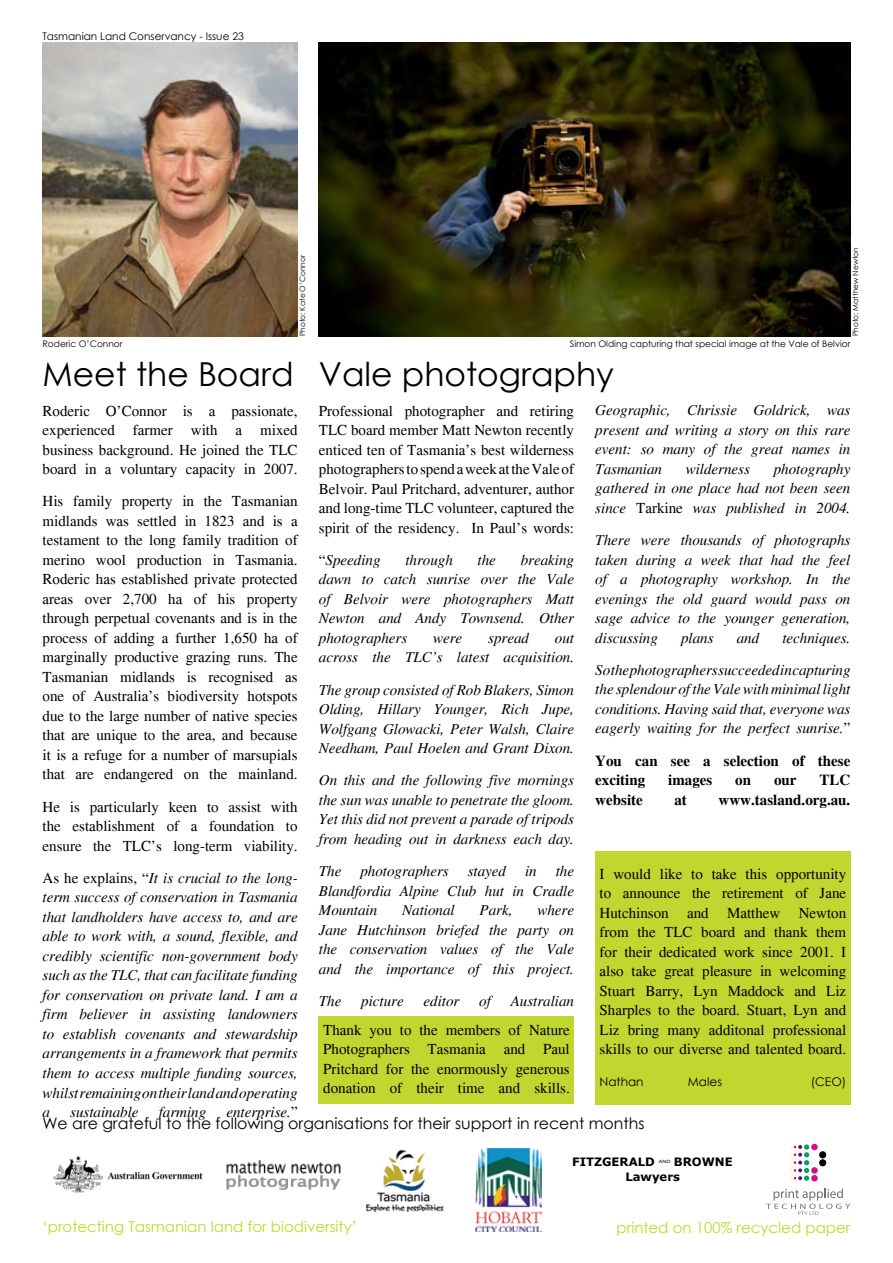
<style>
.page{position:relative;width:893px;height:1263px;background:#fff}
.page>*{position:absolute;margin:0;border:0;box-sizing:border-box;transform-origin:0 0}
.t1{font:33px "Century Gothic";color:#000}
.t2{font:15.75px "Century Gothic";color:#000}
.t3{font:italic 15px/19.5px "Times";color:#000;text-align:justify}
.t4{font:15px/19.5px "Times";color:#000;text-align:justify}
.t5{font:700 15px/19.5px "Times";color:#000}
.t6{font:15px "Century Gothic";color:#c1d72f}
.t7{font:12px "Century Gothic";color:#000}
.t8{font:700 11.7px/15.3px "Verdana";color:#000}
.t9{font:10.5px "Century Gothic";color:#000}
.t10{font:9px "Century Gothic";color:#000}
.t11{font:7.5px "Century Gothic";color:#000}
.t12{font:4.35px "Verdana";color:#000;scale:1.2 1}
.s1{font-style:normal}
</style>
<div class="page">
<div style="left:595px;top:851px;width:255px;height:253px;background:#c1d72f"></div>
<img style="left:475px;top:1148px;width:67px;height:83px">
<img style="left:53px;top:1156px;width:150px;height:37px">
<div style="left:811px;top:1144px;width:7px;height:6px;background:#d60c8c;border-radius:50%"></div>
<div style="left:819px;top:1151px;width:7px;height:7px;background:#000;border-radius:50%"></div>
<div style="left:819px;top:1159px;width:7px;height:7px;background:#000;border-radius:50%"></div>
<svg style="left:811px;top:1167px;width:7px;height:7px"></svg>
<svg style="left:790px;top:1144px;width:19px;height:37px"></svg>
<div style="left:811px;top:1175px;width:7px;height:6px;background:#d60c8c;border-radius:50%"></div>
<svg style="left:766px;top:1188px;width:84px;height:27px"></svg>
<img style="left:367px;top:1149px;width:76px;height:63px">
<img style="left:43px;top:43px;width:255px;height:293px">
<img style="left:319px;top:43px;width:531px;height:293px">
<div style="left:319px;top:1016px;width:255px;height:88px;background:#c1d72f"></div>
<img style="left:226px;top:1160px;width:115px;height:30px">
<p class="t9" style="left:43px;top:29px;width:203px">Tasmanian Land Conservancy - Issue 23</p>
<p class="t10" style="left:43px;top:338px;width:81px">Roderic O’Connor</p>
<h1 class="t1" style="left:43px;top:351px;width:253px">Meet the Board</h1>
<p class="t11" style="left:297px;top:336px;width:83px;rotate:-90deg">Photo: Kate O’Connor</p>
<p class="t11" style="left:850px;top:336px;width:91px;rotate:-90deg">Photo: Matthew Newton</p>
<p class="t10" style="left:570px;top:338px;width:282px">Simon Olding capturing that special image at the Vale of Belvior</p>
<h1 class="t1" style="left:319px;top:351px;width:296px">Vale photography</h1>
<p class="t3" style="left:595px;top:401px;width:257px">Geographic, Chrissie Goldrick, was present and writing a story on this rare event: so many of the great names in Tasmanian</p>
<p class="t4" style="left:319px;top:401px;width:257px">Professional photographer and retiring TLC board member Matt Newton recently enticed ten of Tasmania’s best wilderness photographers to spend a week at the Vale of Belvoir. Paul Pritchard, adventurer, author and long-time TLC volunteer, captured the spirit of the residency. In Paul’s words:</p>
<p class="t3" style="left:319px;top:550px;width:63px"><span class="s1">“</span>Speeding</p>
<p class="t3" style="left:405px;top:550px;width:49px">through</p>
<p class="t3" style="left:478px;top:550px;width:20px">the</p>
<p class="t4" style="left:43px;top:401px;width:257px">Roderic O’Connor is a passionate, experienced farmer with a mixed business background. He joined the TLC board in a voluntary capacity in 2007.</p>
<p class="t4" style="left:43px;top:491px;width:257px">His family property in the Tasmanian midlands was settled in 1823 and is a testament to the long family tradition of merino wool production in Tasmania.<br>Roderic has established private protected areas over 2,700 ha of his property through perpetual covenants and is in the process of adding a further 1,650 ha of marginally productive grazing runs. The Tasmanian midlands is recognised as one of Australia’s biodiversity hotspots due to the large number of native species that are unique to the area, and because it is a refuge for a number of marsupials that are endangered on the mainland.</p>
<p class="t4" style="left:43px;top:797px;width:257px">He is particularly keen to assist with the establishment of a foundation to ensure the TLC’s long-term viability.</p>
<p class="t3" style="left:43px;top:868px;width:257px"><span class="s1">As he explains, “</span>It is crucial to the long&shy;term success of conservation in Tasmania that landholders have access to, and are able to work with, a sound, flexible, and credibly scientific non-government body such as the TLC, that can facilitate funding for conservation on private land. I am a firm believer in assisting landowners to establish covenants and stewardship arrangements in a framework that permits them to access multiple funding sources, whilst remaining on their land and operating a</p>
<p class="t3" style="left:686px;top:459px;width:66px">wilderness</p>
<p class="t3" style="left:595px;top:459px;width:257px;text-indent:178px">photography gathered in one place had not been seen since <span class="s1">Tarkine</span> was published in 2004.</p>
<p class="t3" style="left:595px;top:531px;width:257px">There were thousands of photographs taken during a week that had the feel of a photography workshop. In the evenings the old guard would pass on sage advice to the younger generation, discussing</p>
<p class="t3" style="left:319px;top:550px;width:257px;text-indent:202px">breaking dawn to catch sunrise over the Vale of Belvoir were photographers Matt Newton and Andy Townsend. Other photographers</p>
<p class="t3" style="left:681px;top:628px;width:34px">plans</p>
<p class="t3" style="left:737px;top:628px;width:24px">and</p>
<p class="t3" style="left:595px;top:622px;width:257px;line-height:32.2px;text-align:right">techniques.<br>So the photographers succeeded in capturing</p>
<p class="t3" style="left:595px;top:680px;width:257px">the splendour of the Vale with minimal light conditions. Having said that, everyone was eagerly waiting for the perfect sunrise.<span class="s1">”</span></p>
<p class="t5" style="left:595px;top:751px;width:256px">You can see a selection of these exciting</p>
<p class="t3" style="left:433px;top:628px;width:31px">were</p>
<p class="t3" style="left:488px;top:628px;width:42px">spread</p>
<p class="t3" style="left:319px;top:628px;width:257px;text-align:right">out<br>across the TLC’s latest acquisition.</p>
<p class="t3" style="left:319px;top:680px;width:257px">The group consisted of Rob Blakers, Simon Olding, Hillary Younger, Rich Jupe, Wolfgang Glowacki, Peter Walsh, Claire Needham, Paul Hoelen and Grant Dixon.</p>
<p class="t3" style="left:319px;top:771px;width:257px">On this and the following five mornings the sun was unable to penetrate the gloom.<br>Yet this did not prevent a parade of tripods from heading out in darkness each day.</p>
<p class="t3" style="left:319px;top:862px;width:24px">The</p>
<p class="t3" style="left:360px;top:862px;width:90px">photographers</p>
<p class="t3" style="left:468px;top:862px;width:40px">stayed</p>
<p class="t3" style="left:525px;top:862px;width:13px">in</p>
<p class="t5" style="left:668px;top:770px;width:46px">images</p>
<p class="t5" style="left:735px;top:770px;width:17px">on</p>
<p class="t5" style="left:774px;top:770px;width:24px">our</p>
<p class="t5" style="left:819px;top:770px;width:32px">TLC</p>
<p class="t5" style="left:595px;top:790px;width:49px">website</p>
<p class="t5" style="left:674px;top:790px;width:14px">at</p>
<p class="t5" style="left:719px;top:790px;width:133px">www.tasland.org.au.</p>
<p class="t3" style="left:319px;top:862px;width:257px;text-indent:237px">the Blandfordia Alpine Club hut in Cradle Mountain</p>
<p class="t4" style="left:600px;top:864px;width:248px">I would like to take this opportunity to announce the retirement of Jane Hutchinson and Matthew Newton from the TLC board and thank them for their dedicated work since 2001. I also take great pleasure in welcoming Stuart Barry, Lyn Maddock and Liz Sharples to the board. Stuart, Lyn and Liz bring many additonal professional skills to our diverse and talented board.</p>
<p class="t7" style="left:600px;top:1073px;width:45px">Nathan</p>
<p class="t7" style="left:688px;top:1073px;width:36px">Males</p>
<p class="t7" style="left:811px;top:1073px;width:37px">(CEO)</p>
<p class="t3" style="left:402px;top:901px;width:54px">National</p>
<p class="t3" style="left:480px;top:901px;width:34px">Park,</p>
<p class="t3" style="left:319px;top:901px;width:257px;text-indent:218px">where Jane Hutchinson briefed the party on the conservation values of the Vale and the importance of this project.</p>
<p class="t3" style="left:319px;top:991px;width:24px">The</p>
<p class="t3" style="left:361px;top:991px;width:44px">picture</p>
<p class="t3" style="left:424px;top:991px;width:37px">editor</p>
<p class="t3" style="left:479px;top:991px;width:13px">of</p>
<p class="t3" style="left:511px;top:991px;width:65px">Australian</p>
<p class="t4" style="left:323px;top:1020px;width:248px">Thank you to the members of Nature Photographers Tasmania and Paul Pritchard for the enormously generous donation of their time and skills.</p>
<p class="t3" style="left:70px;top:1102px;width:70px">sustainable</p>
<p class="t3" style="left:159px;top:1102px;width:49px">farming</p>
<p class="t3" style="left:226px;top:1102px;width:73px">enterprise.<span class="s1">”</span></p>
<p class="t2" style="left:43px;top:1112px;width:604px">We are grateful to the following organisations for their support in recent months</p>
<p class="t6" style="left:43px;top:1216px;width:316px">‘protecting Tasmanian land for biodiversity’</p>
<p class="t8" style="left:625px;top:1153px;width:109px;text-indent:48px">BROWNE<br>Lawyers</p>
<p class="t8" style="left:572px;top:1153px;width:84px">FITZGERALD</p>
<p class="t12" style="left:659px;top:1159px;width:11px">AND</p>
<p class="t6" style="left:617px;top:1217px;width:235px">printed on 100% recycled paper</p>
</div>
